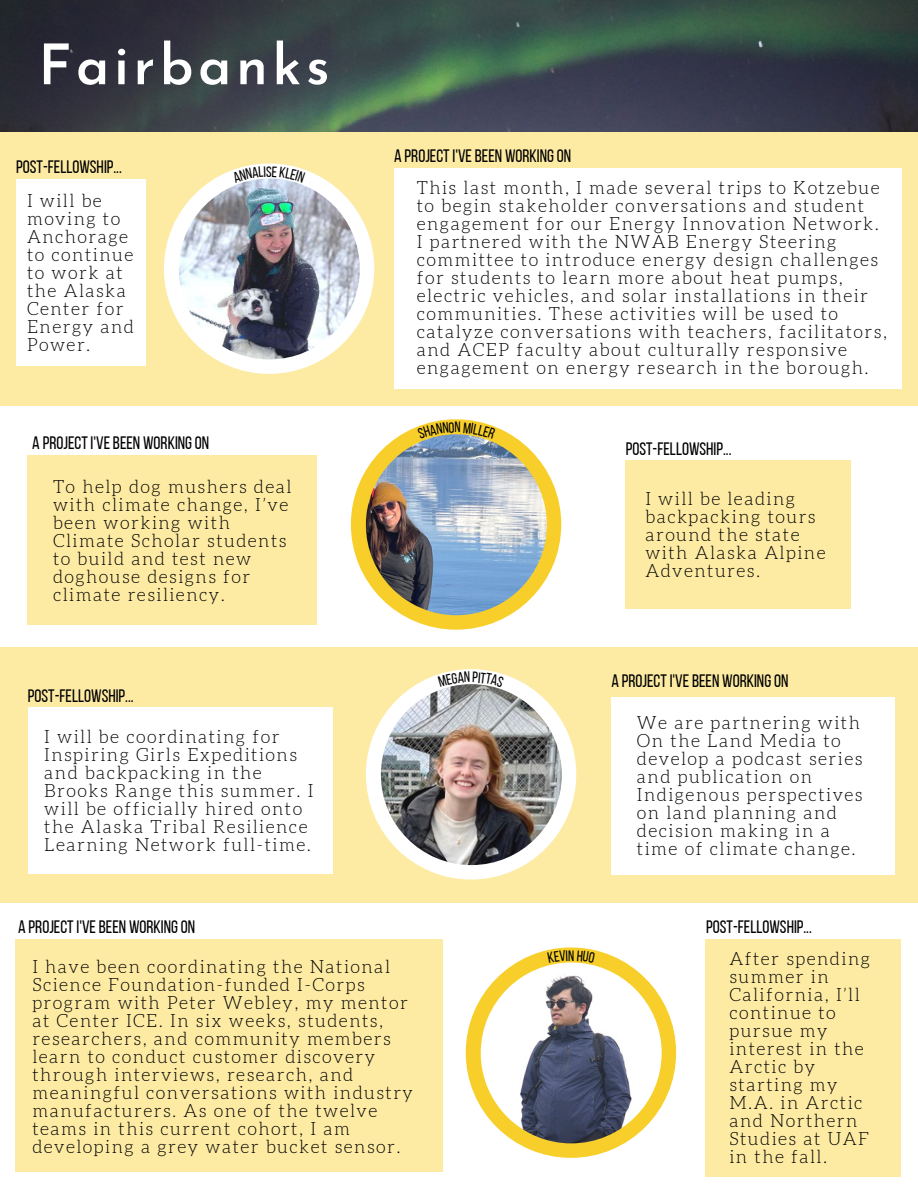
<style>
.page{position:relative;width:918px;height:1188px;background:#fff}
.page>*{position:absolute;margin:0;border:0;box-sizing:border-box;transform-origin:0 0}
.t1{font:600 55.95px "Josefin Sans";letter-spacing:.08em;color:#fff}
.t2{font:300 18px/18px "Aleo";letter-spacing:.08em;color:#000}
.t3{font:18px "Bebas Neue";color:#000}
.t4{font:15px "Bebas Neue";color:#000}
</style>
<div class="page">
<div style="left:0;top:131px;width:918px;height:274px;background:#fdeba4"></div>
<img style="left:0;top:0;width:918px;height:131px">
<div style="left:164px;top:164px;width:210px;height:210px;background:#fff;border-radius:50%"></div>
<img style="left:179px;top:179px;width:181px;height:180px;border-radius:50%">
<div style="left:466px;top:947px;width:210px;height:211px;background:#f8cf2a;border-radius:50%"></div>
<img style="left:481px;top:962px;width:181px;height:181px;border-radius:50%">
<div style="left:0;top:647px;width:918px;height:255px;background:#fdeba4"></div>
<div style="left:366px;top:669px;width:210px;height:211px;background:#fff;border-radius:50%"></div>
<img style="left:381px;top:684px;width:181px;height:181px;border-radius:50%">
<div style="left:16px;top:179px;width:129px;height:187px;background:#fff"></div>
<div style="left:394px;top:168px;width:507px;height:221px;background:#fff"></div>
<div style="left:28px;top:708px;width:305px;height:166px;background:#fff"></div>
<div style="left:611px;top:697px;width:284px;height:178px;background:#fff"></div>
<div style="left:15px;top:939px;width:427px;height:233px;background:#fdeba4"></div>
<div style="left:705px;top:939px;width:196px;height:237px;background:#fdeba4"></div>
<div style="left:351px;top:419px;width:210px;height:211px;background:#f8cf2a;border-radius:50%"></div>
<img style="left:366px;top:434px;width:181px;height:181px;border-radius:50%">
<div style="left:28px;top:455px;width:289px;height:170px;background:#fdeba4"></div>
<div style="left:626px;top:461px;width:225px;height:148px;background:#fdeba4"></div>
<svg style="left:232px;top:166px;width:34px;height:16px"></svg>
<svg style="left:272px;top:166px;width:33px;height:16px"></svg>
<svg style="left:438px;top:672px;width:66px;height:15px"></svg>
<svg style="left:417px;top:422px;width:79px;height:17px"></svg>
<p class="t1" style="left:38px;top:42px;width:293px">Fairbanks</p>
<p class="t3" style="left:16px;top:159px;width:107px">POST-FELLOWSHIP...</p>
<p class="t2" style="left:27px;top:192px;width:108px">I will be moving to<br>Anchorage to continue to work at the Alaska<br>Center for<br>Energy and<br>Power.</p>
<p class="t3" style="left:32px;top:436px;width:179px">A PROJECT I'VE BEEN WORKING ON</p>
<p class="t4" style="left:266px;top:165px;width:7px">S</p>
<p class="t3" style="left:394px;top:149px;width:179px">A PROJECT I'VE BEEN WORKING ON</p>
<p class="t2" style="left:417px;top:180px;width:464px">This last month, I made several trips to Kotzebue to begin stakeholder conversations and student engagement for our Energy Innovation Network.</p>
<p class="t2" style="left:417px;top:234px;width:472px">I partnered with the NWAB Energy Steering committee to introduce energy design challenges for students to learn more about heat pumps, electric vehicles, and solar installations in their communities. These activities will be used to catalyze conversations with teachers, facilitators, and ACEP faculty about culturally responsive engagement on energy research in the borough.</p>
<p class="t3" style="left:626px;top:442px;width:107px">POST-FELLOWSHIP...</p>
<p class="t2" style="left:53px;top:478px;width:240px">To help dog mushers deal with climate change, I’ve been working with<br>Climate Scholar students to build and test new doghouse designs for climate resiliency.</p>
<p class="t2" style="left:645px;top:490px;width:182px">I will be leading backpacking tours around the state with Alaska Alpine<br>Adventures.</p>
<p class="t3" style="left:28px;top:688px;width:107px">POST-FELLOWSHIP...</p>
<p class="t2" style="left:44px;top:729px;width:271px">I will be coordinating for<br>Inspiring Girls Expeditions and backpacking in the<br>Brooks Range this summer. I will be officially hired onto the Alaska Tribal Resilience<br>Learning Network full-time.</p>
<p class="t3" style="left:18px;top:919px;width:179px">A PROJECT I'VE BEEN WORKING ON</p>
<p class="t3" style="left:611px;top:673px;width:179px">A PROJECT I'VE BEEN WORKING ON</p>
<p class="t2" style="left:637px;top:714px;width:227px">We are partnering with<br>On the Land Media to develop a podcast series and publication on<br>Indigenous perspectives on land planning and decision making in a time of climate change.</p>
<p class="t3" style="left:706px;top:919px;width:107px">POST-FELLOWSHIP...</p>
<p class="t4" style="left:568px;top:949px;width:8px">N</p>
<p class="t2" style="left:32px;top:959px;width:382px">I have been coordinating the National Science Foundation-funded I-Corps program with Peter Webley, my mentor at Center ICE. In six weeks, students, researchers, and community members learn to conduct customer discovery through interviews, research, and meaningful conversations with industry manufacturers. As one of the twelve teams in this current cohort, I am developing a grey water bucket sensor.</p>
<p class="t2" style="left:729px;top:950px;width:142px">After spending summer in<br>California, I’ll continue to pursue my interest in the<br>Arctic by starting my<br>M.A. in Arctic and Northern<br>Studies at UAF in the fall.</p>
</div>
